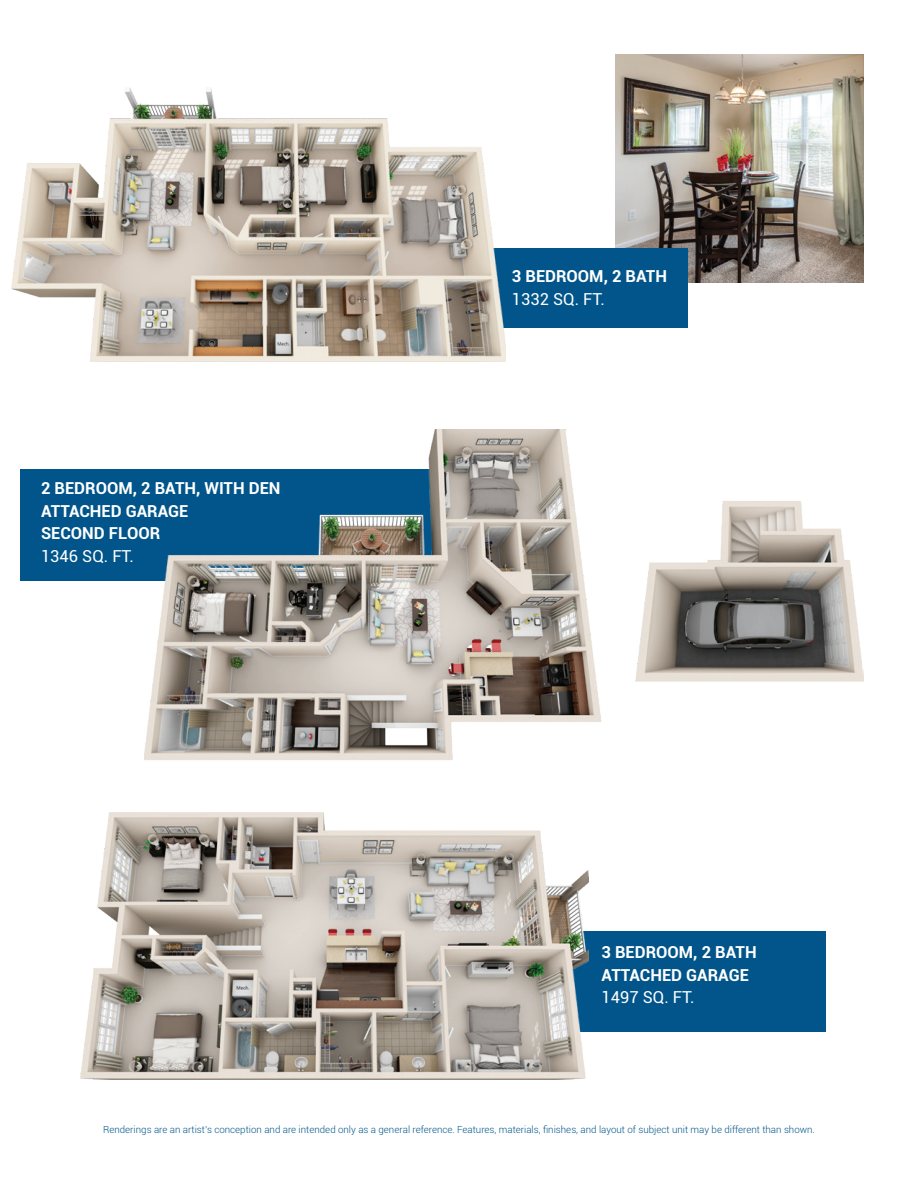
<style>
.page{position:relative;width:918px;height:1188px;background:#fff}
.page>*{position:absolute;margin:0;border:0;box-sizing:border-box;transform-origin:0 0}
.t1{font:700 16.5px/22.5px "Roboto";color:#fff}
.t2{font:16.5px "Roboto";color:#fff}
.t3{font:300 9.75px "Roboto";color:#01558a}
</style>
<div class="page">
<img style="left:616px;top:54px;width:248px;height:228px">
<div style="left:421px;top:248px;width:267px;height:80px;background:#01558a"></div>
<img style="left:12px;top:88px;width:494px;height:274px">
<div style="left:543px;top:931px;width:283px;height:100px;background:#01558a"></div>
<div style="left:21px;top:469px;width:453px;height:111px;background:#01558a"></div>
<img style="left:144px;top:430px;width:720px;height:330px">
<img style="left:80px;top:812px;width:509px;height:268px">
<h1 class="t1" style="left:41px;top:476px;width:241px">2 BEDROOM, 2 BATH, WITH DEN<br>ATTACHED GARAGE<br>SECOND FLOOR</h1>
<h1 class="t2" style="left:41px;top:544px;width:94px">1346 SQ. FT.</h1>
<h1 class="t1" style="left:512px;top:265px;width:157px">3 BEDROOM, 2 BATH</h1>
<h1 class="t2" style="left:512px;top:287px;width:94px">1332 SQ. FT.</h1>
<h1 class="t1" style="left:602px;top:941px;width:157px">3 BEDROOM, 2 BATH<br>ATTACHED GARAGE</h1>
<h1 class="t2" style="left:602px;top:986px;width:94px">1497 SQ. FT.</h1>
<p class="t3" style="left:103px;top:1122px;width:713px">Renderings are an artist’s conception and are intended only as a general reference. Features, materials, finishes, and layout of subject unit may be different than shown.</p>
</div>
